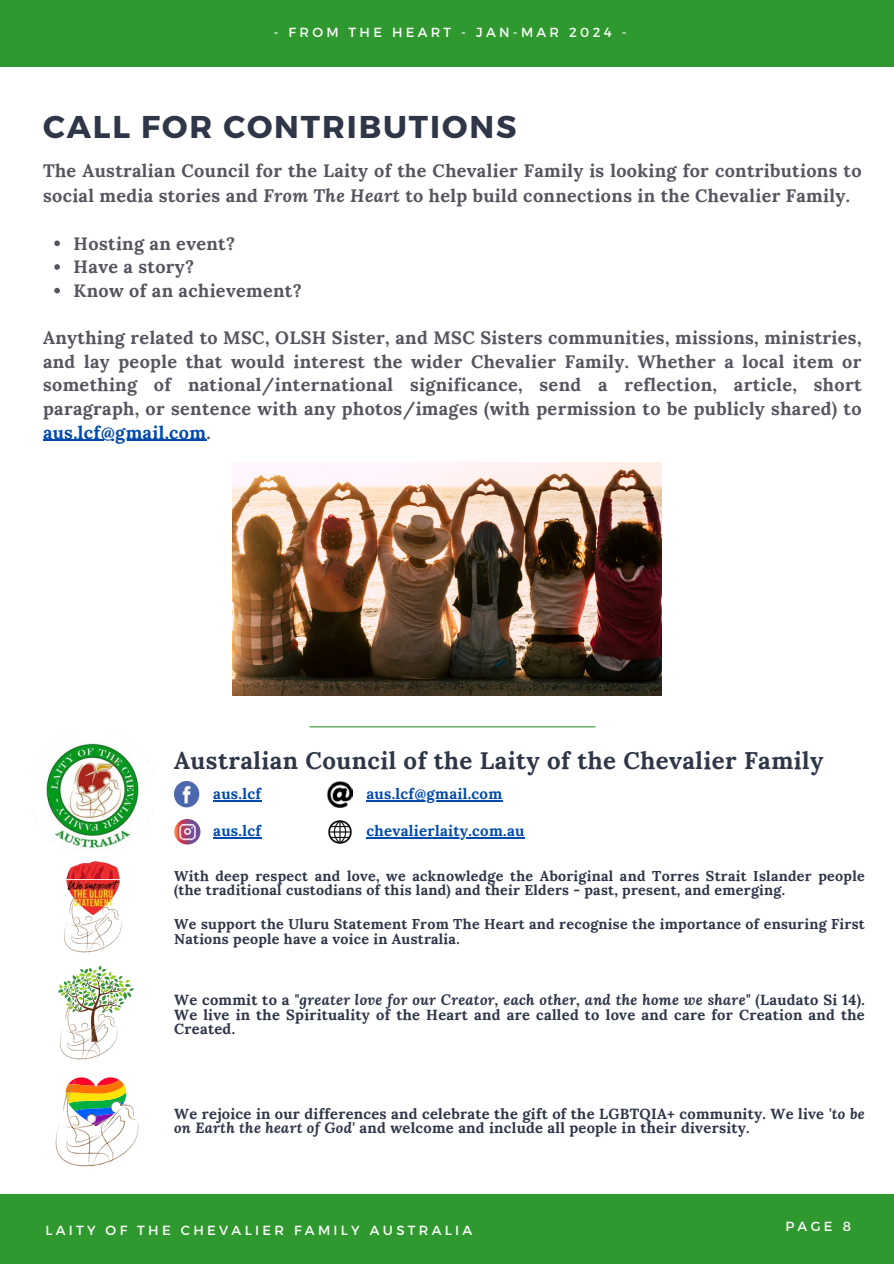
<style>
.page{position:relative;width:894px;height:1264px;background:#fff}
.page>*{position:absolute;margin:0;border:0;box-sizing:border-box;transform-origin:0 0}
.t1{font:700 31.5px "Montserrat";letter-spacing:.06em;color:#2e3648}
.t2{font:700 24px "Lora";letter-spacing:.02em;color:#2e3648}
.t3{font:700 18px/23.5px "Lora";letter-spacing:.02em;color:#55555f}
.t4{font:700 15px "Lora";letter-spacing:.02em;color:#004aad}
.t5{font:700 14.7px/14.7px "Lora";letter-spacing:.02em;color:#2e3648}
.t6{font:700 14.25px/14.7px "Lora";letter-spacing:.02em;color:#2e3648}
.t7{font:13.2px "Montserrat";letter-spacing:.25em;color:#fff}
.s1{font-style:italic}
.s2{color:#004aad}
</style>
<div class="page">
<div style="left:0;top:1194px;width:893px;height:69px;background:#2f992f"></div>
<div style="left:0;top:0;width:893px;height:67px;background:#2f992f"></div>
<img style="left:55px;top:861px;width:84px;height:308px">
<img style="left:57px;top:998px;width:66px;height:65px">
<img style="left:46px;top:743px;width:94px;height:107px">
<img style="left:174px;top:781px;width:26px;height:26px">
<img style="left:174px;top:819px;width:26px;height:25px">
<img style="left:327px;top:781px;width:26px;height:26px">
<img style="left:328px;top:820px;width:24px;height:24px">
<hr style="left:213px;top:800px;width:48px;height:1px;background:#004aad">
<hr style="left:213px;top:837px;width:48px;height:1px;background:#004aad">
<hr style="left:366px;top:800px;width:136px;height:1px;background:#004aad">
<hr style="left:366px;top:837px;width:158px;height:1px;background:#004aad">
<hr style="left:309px;top:726px;width:286px;height:1px;background:#2f992f">
<img style="left:232px;top:462px;width:429px;height:233px">
<svg style="left:54px;top:240px;width:6px;height:6px"></svg>
<svg style="left:54px;top:264px;width:6px;height:6px"></svg>
<svg style="left:54px;top:288px;width:6px;height:5px"></svg>
<hr style="left:43px;top:440px;width:163px;height:1px;background:#004aad">
<p class="t7" style="left:274px;top:24px;width:354px">- FROM THE HEART - JAN-MAR 2024 -</p>
<h1 class="t1" style="left:43px;top:106px;width:474px">CALL FOR CONTRIBUTIONS</h1>
<p class="t3" style="left:43px;top:158px;width:819px;line-height:24.8px">The Australian Council for the Laity of the Chevalier Family is looking for contributions to social media stories and <span class="s1">From The Heart</span> to help build connections in the Chevalier Family.</p>
<p class="t3" style="left:74px;top:231px;width:229px">Hosting an event?<br>Have a story?<br>Know of an achievement?</p>
<p class="t3" style="left:43px;top:326px;width:819px;text-align:justify">Anything related to MSC, OLSH Sister, and MSC Sisters communities, missions, ministries, and lay people that would interest the wider Chevalier Family. Whether a local item or something of national/international significance, send a reflection, article, short paragraph, or sentence with any photos/images (with permission to be publicly shared) to <span class="s2">aus.lcf@gmail.com</span>.</p>
<h2 class="t2" style="left:174px;top:745px;width:650px">Australian Council of the Laity of the Chevalier Family</h2>
<p class="t4" style="left:213px;top:783px;width:49px">aus.lcf</p>
<p class="t4" style="left:213px;top:821px;width:49px">aus.lcf</p>
<p class="t4" style="left:366px;top:783px;width:137px">aus.lcf@gmail.com</p>
<p class="t4" style="left:366px;top:821px;width:159px">chevalierlaity.com.au</p>
<p class="t6" style="left:174px;top:868px;width:692px">With deep respect and love, we acknowledge the Aboriginal and Torres Strait Islander people (the traditional custodians of this land) and their Elders - past, present, and emerging.</p>
<p class="t6" style="left:174px;top:916px;width:692px">We support the Uluru Statement From The Heart and recognise the importance of ensuring First<br>Nations people have a voice in Australia.</p>
<p class="t5" style="left:174px;top:992px;width:692px;text-align:justify">We commit to a <span class="s1">"greater love for our Creator, each other, and the home we share"</span> (Laudato Si 14).<br>We live in the Spirituality of the Heart and are called to love and care for Creation and the Created.</p>
<p class="t5" style="left:174px;top:1105px;width:692px">We rejoice in our differences and celebrate the gift of the LGBTQIA+ community. We live <span class="s1">'to be on Earth the heart of God'</span> and welcome and include all people in their diversity.</p>
<p class="t7" style="left:45px;top:1221px;width:428px">LAITY OF THE CHEVALIER FAMILY AUSTRALIA</p>
<p class="t7" style="left:785px;top:1217px;width:67px">PAGE 8</p>
</div>
